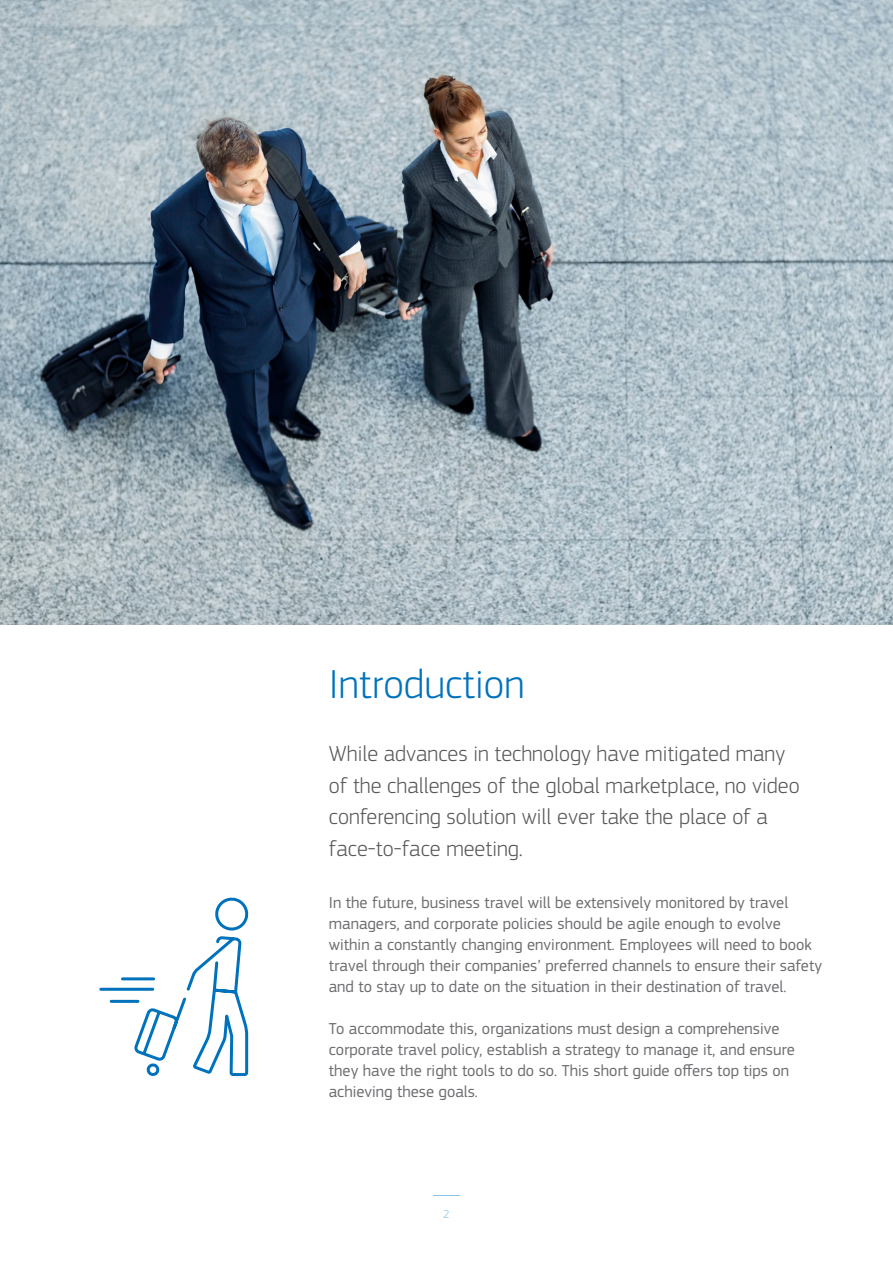
<style>
.page{position:relative;width:893px;height:1263px;background:#fff}
.page>*{position:absolute;margin:0;border:0;box-sizing:border-box;transform-origin:0 0}
.t1{font:300 42px "Amadeus";color:#0072bc}
.P1{font:300 22.5px/31.5px "Amadeus";color:#57585a}
.Body{font:16.5px/21px "Amadeus";color:#6c6d70}
.t2{font:300 12px "Amadeus";color:#89c5e8}
</style>
<div class="page">
<svg style="left:434px;top:1195px;width:26px;height:1px"></svg>
<img style="left:0;top:0;width:893px;height:625px">
<svg style="left:99px;top:898px;width:150px;height:178px"></svg>
<p class="t1" style="left:329px;top:660px;width:197px">Introduction</p>
<p class="P1" style="left:329px;top:738px;width:472px">While advances in technology have mitigated many of the challenges of the global marketplace, no video conferencing solution will ever take the place of a</p>
<p class="P1" style="left:329px;top:832px;width:196px">face-to-face meeting.</p>
<p class="Body" style="left:329px;top:892px;width:495px">In the future, business travel will be extensively monitored by travel managers, and corporate policies should be agile enough to evolve within a constantly changing environment. Employees will need to book travel through their companies’ preferred channels to ensure their safety and to stay up to date on the situation in their destination of travel.</p>
<p class="Body" style="left:329px;top:1018px;width:468px">To accommodate this, organizations must design a comprehensive corporate travel policy, establish a strategy to manage it, and ensure they have the right tools to do so. This short guide offers top tips on achieving these goals.</p>
<p class="t2" style="left:443px;top:1207px;width:8px">2</p>
</div>
